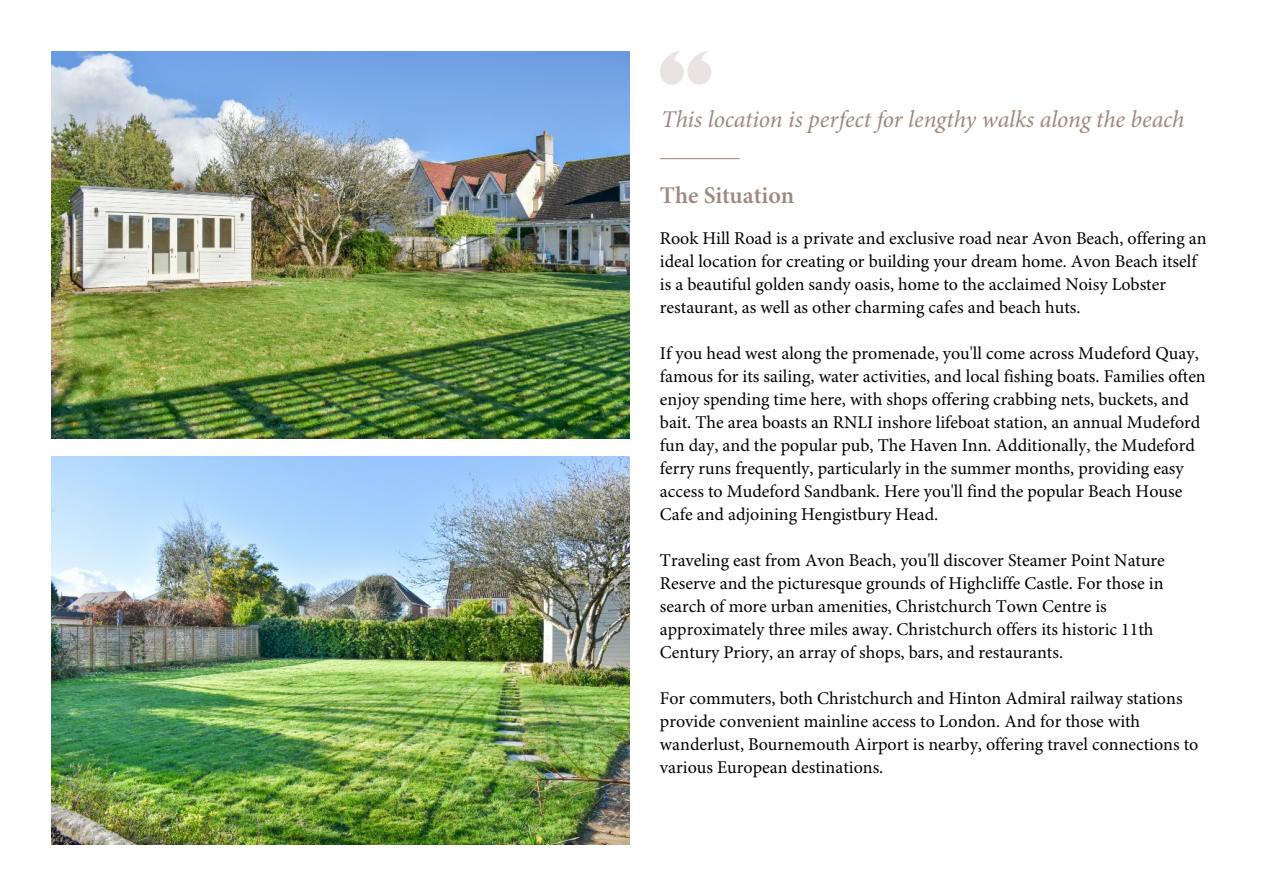
<style>
.page{position:relative;width:1263px;height:893px;background:#fff}
.page>*{position:absolute;margin:0;border:0;box-sizing:border-box;transform-origin:0 0}
.t1{font:italic 24px "Minion Pro";letter-spacing:-.005em;color:#9e887b}
.t2{font:600 24px "Minion Pro";color:#9e887b}
.t3{font:18px/23px "Minion Pro";color:#000}
</style>
<div class="page">
<img style="left:51px;top:51px;width:578px;height:388px">
<img style="left:51px;top:457px;width:578px;height:387px">
<svg style="left:660px;top:51px;width:51px;height:34px"></svg>
<hr style="left:660px;top:158px;width:80px;height:1px;background:#9e887b">
<h1 class="t1" style="left:661px;top:110px;width:525px">This location is perfect for lengthy walks along the beach</h1>
<h1 class="t2" style="left:660px;top:185px;width:136px">The Situation</h1>
<p class="t3" style="left:660px;top:228px;width:548px">Rook Hill Road is a private and exclusive road near Avon Beach, offering an ideal location for creating or building your dream home. Avon Beach itself is a beautiful golden sandy oasis, home to the acclaimed Noisy Lobster restaurant, as well as other charming cafes and beach huts.</p>
<p class="t3" style="left:660px;top:343px;width:547px">If you head west along the promenade, you'll come across Mudeford Quay, famous for its sailing, water activities, and local fishing boats. Families often enjoy spending time here, with shops offering crabbing nets, buckets, and bait. The area boasts an RNLI inshore lifeboat station, an annual Mudeford fun day, and the popular pub, The Haven Inn. Additionally, the Mudeford ferry runs frequently, particularly in the summer months, providing easy access to Mudeford Sandbank. Here you'll find the popular Beach House Cafe and adjoining Hengistbury Head.</p>
<p class="t3" style="left:660px;top:550px;width:506px">Traveling east from Avon Beach, you'll discover Steamer Point Nature Reserve and the picturesque grounds of Highcliffe Castle. For those in search of more urban amenities, Christchurch Town Centre is approximately three miles away. Christchurch offers its historic 11th Century Priory, an array of shops, bars, and restaurants.</p>
<p class="t3" style="left:660px;top:688px;width:540px">For commuters, both Christchurch and Hinton Admiral railway stations provide convenient mainline access to London. And for those with wanderlust, Bournemouth Airport is nearby, offering travel connections to various European destinations.</p>
</div>
